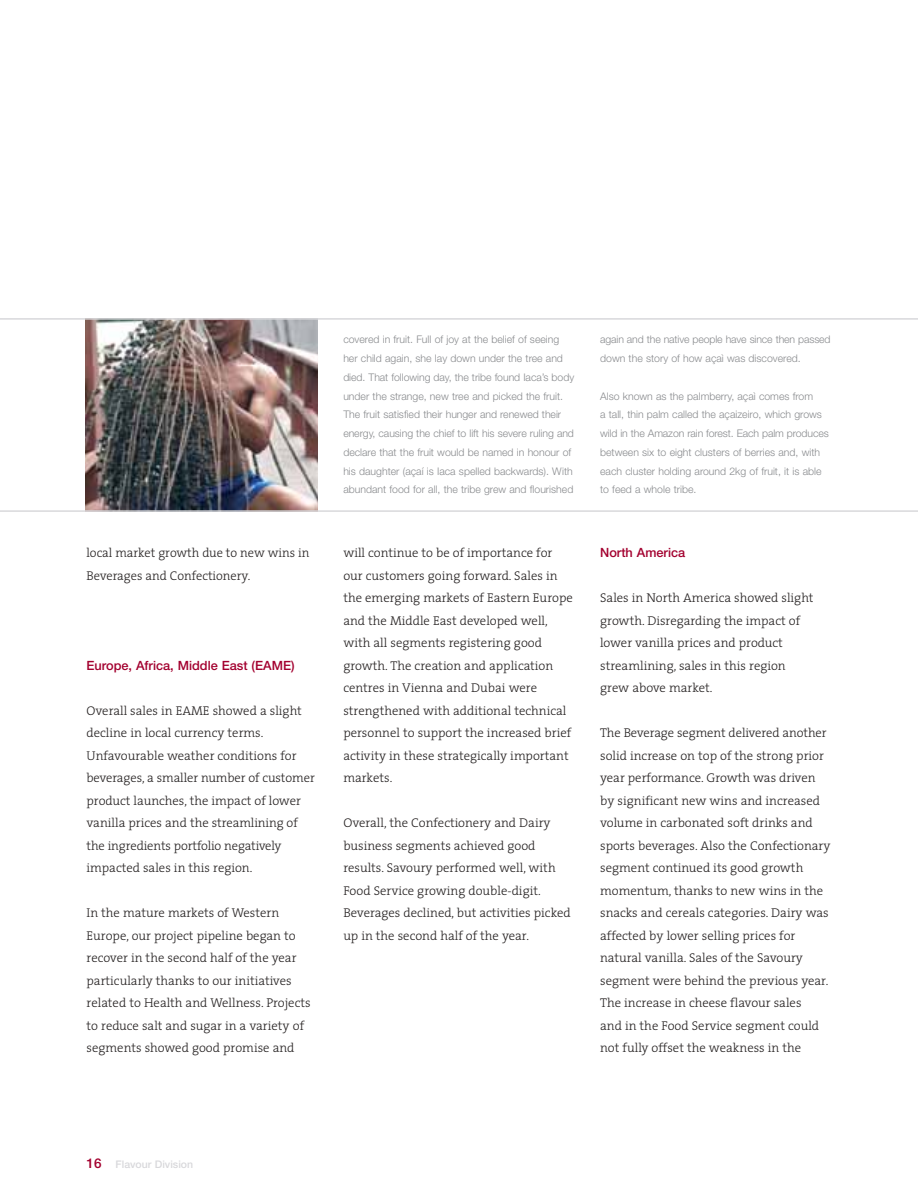
<style>
.page{position:relative;width:918px;height:1188px;background:#fff}
.page>*{position:absolute;margin:0;border:0;box-sizing:border-box;transform-origin:0 0}
.t1{font:300 12.75px/22.5px "The Serif";color:#231f1f}
.t2{font:500 12.75px "Helvetica Neue";color:#a3002f}
.t3{font:300 10.5px/18.8px "Helvetica Neue";color:#898b8e}
.t4{font:500 10.5px "Helvetica Neue";color:#d8d8db}
.s1{font-size:13.5px;color:#a3002f}
</style>
<div class="page">
<img style="left:85px;top:320px;width:233px;height:190px">
<hr style="left:0;top:510px;width:918px;height:2px;background:#d8d8db">
<hr style="left:0;top:318px;width:918px;height:2px;background:#d8d8db">
<p class="t1" style="left:87px;top:543px;width:225px">local market growth due to new wins in<br>Beverages and Confectionery.</p>
<p class="t2" style="left:87px;top:661px;width:210px">Europe, Africa, Middle East (EAME)</p>
<p class="t1" style="left:87px;top:701px;width:230px">Overall sales in EAME showed a slight decline in local currency terms.<br>Unfavourable weather conditions for beverages, a smaller number of customer product launches, the impact of lower vanilla prices and the streamlining of the ingredients portfolio negatively impacted sales in this region.</p>
<p class="t1" style="left:87px;top:903px;width:226px">In the mature markets of Western Europe, our project pipeline began to recover in the second half of the year particularly thanks to our initiatives related to Health and Wellness. Projects to reduce salt and sugar in a variety of segments showed good promise and</p>
<p class="t3" style="left:343px;top:331px;width:232px">covered in fruit. Full of joy at the belief of seeing her child again, she lay down under the tree and died. That following day, the tribe found Iaca’s body under the strange, new tree and picked the fruit.<br>The fruit satisfied their hunger and renewed their energy, causing the chief to lift his severe ruling and declare that the fruit would be named in honour of his daughter (açaí is Iaca spelled backwards). With abundant food for all, the tribe grew and flourished</p>
<p class="t3" style="left:600px;top:331px;width:232px">again and the native people have since then passed down the story of how açaì was discovered.</p>
<p class="t3" style="left:600px;top:388px;width:230px">Also known as the palmberry, açaì comes from<br>a tall, thin palm called the açaizeiro, which grows wild in the Amazon rain forest. Each palm produces between six to eight clusters of berries and, with each cluster holding around 2kg of fruit, it is able to feed a whole tribe.</p>
<p class="t1" style="left:343px;top:543px;width:231px">will continue to be of importance for our customers going forward. Sales in the emerging markets of Eastern Europe and the Middle East developed well, with all segments registering good growth. The creation and application centres in Vienna and Dubai were strengthened with additional technical personnel to support the increased brief activity in these strategically important markets.</p>
<p class="t1" style="left:343px;top:813px;width:229px">Overall, the Confectionery and Dairy business segments achieved good results. Savoury performed well, with Food Service growing double-digit.<br>Beverages declined, but activities picked up in the second half of the year.</p>
<p class="t2" style="left:600px;top:548px;width:87px">North America</p>
<p class="t1" style="left:600px;top:588px;width:215px">Sales in North America showed slight growth. Disregarding the impact of lower vanilla prices and product streamlining, sales in this region grew above market.</p>
<p class="t1" style="left:600px;top:723px;width:232px">The Beverage segment delivered another solid increase on top of the strong prior year performance. Growth was driven by significant new wins and increased volume in carbonated soft drinks and sports beverages. Also the Confectionary segment continued its good growth momentum, thanks to new wins in the snacks and cereals categories. Dairy was affected by lower selling prices for natural vanilla. Sales of the Savoury segment were behind the previous year.<br>The increase in cheese flavour sales<br>and in the Food Service segment could not fully offset the weakness in the</p>
<p class="t4" style="left:87px;top:1160px;width:108px"><span class="s1">16</span> Flavour Division</p>
</div>
